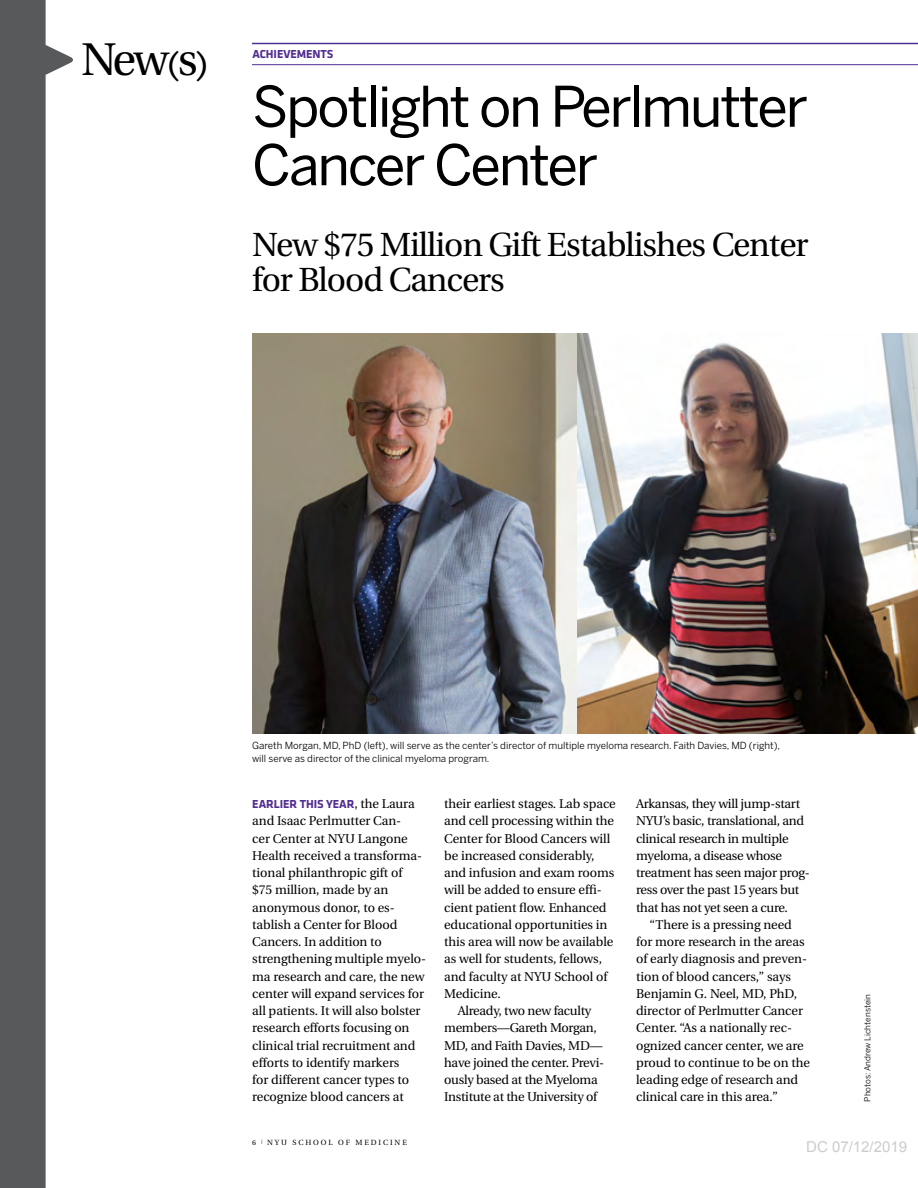
<style>
.page{position:relative;width:918px;height:1188px;background:#fff}
.page>*{position:absolute;margin:0;border:0;box-sizing:border-box;transform-origin:0 0}
.t1{font:55.5px/58.5px "Benton Sans";letter-spacing:-.04em;color:#000}
.t2{font:45.75px "Utopia";color:#000}
.t3{font:33.3px "Utopia";letter-spacing:-.03em;color:#000}
.t4{font:32.25px "Benton Sans";color:#000}
.t5{font:15px "Arial";color:#ccc}
.t6{font:12.75px/17.2px "Utopia";letter-spacing:-.005em;color:#000}
.t7{font:700 12px "Klavika";letter-spacing:-.005em;color:#522e91}
.t8{font:9.75px "Benton Sans";color:#000}
.t9{font:8.25px "Benton Sans";color:#000}
.t10{font:7.5px "Utopia Regular SC";letter-spacing:.25em;color:#000}
.s1{font-family:"Utopia";font-size:45.75px}
.s2{font-family:"Utopia";font-weight:400;font-size:12.75px;color:#000}
</style>
<div class="page">
<hr style="left:252px;top:43px;width:666px;height:1px;background:#522e91">
<hr style="left:252px;top:64px;width:666px;height:1px;background:#522e91">
<svg style="left:0;top:0;width:73px;height:1188px;fill:#58595b"></svg>
<img style="left:252px;top:333px;width:324px;height:401px">
<img style="left:578px;top:333px;width:340px;height:400px">
<h1 class="t2" style="left:81px;top:34px;width:89px">New</h1>
<p class="t7" style="left:252px;top:47px;width:83px">ACHIEVEMENTS</p>
<h1 class="t4" style="left:168px;top:44px;width:42px">(<span class="s1">s</span>)</h1>
<p class="t1" style="left:252px;top:77px;width:557px">Spotlight on Perlmutter<br>Cancer Center</p>
<p class="t3" style="left:252px;top:226px;width:558px">New $75 Million Gift Establishes Center</p>
<h1 class="t3" style="left:252px;top:261px;width:254px">for Blood Cancers</h1>
<p class="t8" style="left:252px;top:739px;width:530px">Gareth Morgan, MD, PhD (left), will serve as the center’s director of multiple myeloma research. Faith Davies, MD (right),</p>
<p class="t8" style="left:252px;top:752px;width:239px">will serve as director of the clinical myeloma program.</p>
<p class="t7" style="left:252px;top:798px;width:164px">EARLIER THIS YEAR<span class="s2">, the Laura</span></p>
<p class="t6" style="left:252px;top:813px;width:175px">and Isaac Perlmutter Can-<br>cer Center at NYU Langone<br>Health received a transforma&shy;tional philanthropic gift of $75 million, made by an anonymous donor, to es&shy;tablish a Center for Blood<br>Cancers. In addition to strengthening multiple myelo&shy;ma research and care, the new center will expand services for all patients. It will also bolster research efforts focusing on clinical trial recruitment and efforts to identify markers<br>for different cancer types to recognize blood cancers at</p>
<p class="t6" style="left:444px;top:795px;width:173px">their earliest stages. Lab space and cell processing within the<br>Center for Blood Cancers will be increased considerably, and infusion and exam rooms will be added to ensure eff&shy;cient patient fow. Enhanced educational opportunities in this area will now be available as well for students, fellows, and faculty at NYU School of<br>Medicine.</p>
<p class="t6" style="left:444px;top:1002px;width:161px;text-align:center">Already, two new faculty members—Gareth Morgan,<br>MD, and Faith Davies, MD— have joined the center. Previ&shy;ously based at the Myeloma<br>Institute at the University of</p>
<p class="t6" style="left:636px;top:795px;width:175px">Arkansas, they will jump-start<br>NYU’s basic, translational, and clinical research in multiple myeloma, a disease whose treatment has seen major prog&shy;ress over the past 15 years but that has not yet seen a cure.</p>
<p class="t6" style="left:636px;top:916px;width:175px;text-indent:14px">“There is a pressing need for more research in the areas of early diagnosis and preven&shy;tion of blood cancers,” says<br>Benjamin G. Neel, MD, PhD, director of Perlmutter Cancer<br>Center. “As a nationally rec&shy;ognized cancer center, we are proud to continue to be on the leading edge of research and clinical care in this area.”</p>
<p class="t9" style="left:863px;top:1102px;width:109px;rotate:-90deg">Photos: Andrew Lichtenstein</p>
<p class="t10" style="left:252px;top:1138px;width:156px">6 <sup>|</sup> NYU SCHOOL OF MEDICINE</p>
<p class="t5" style="left:806px;top:1137px;width:102px">DC 07/12/2019</p>
</div>
